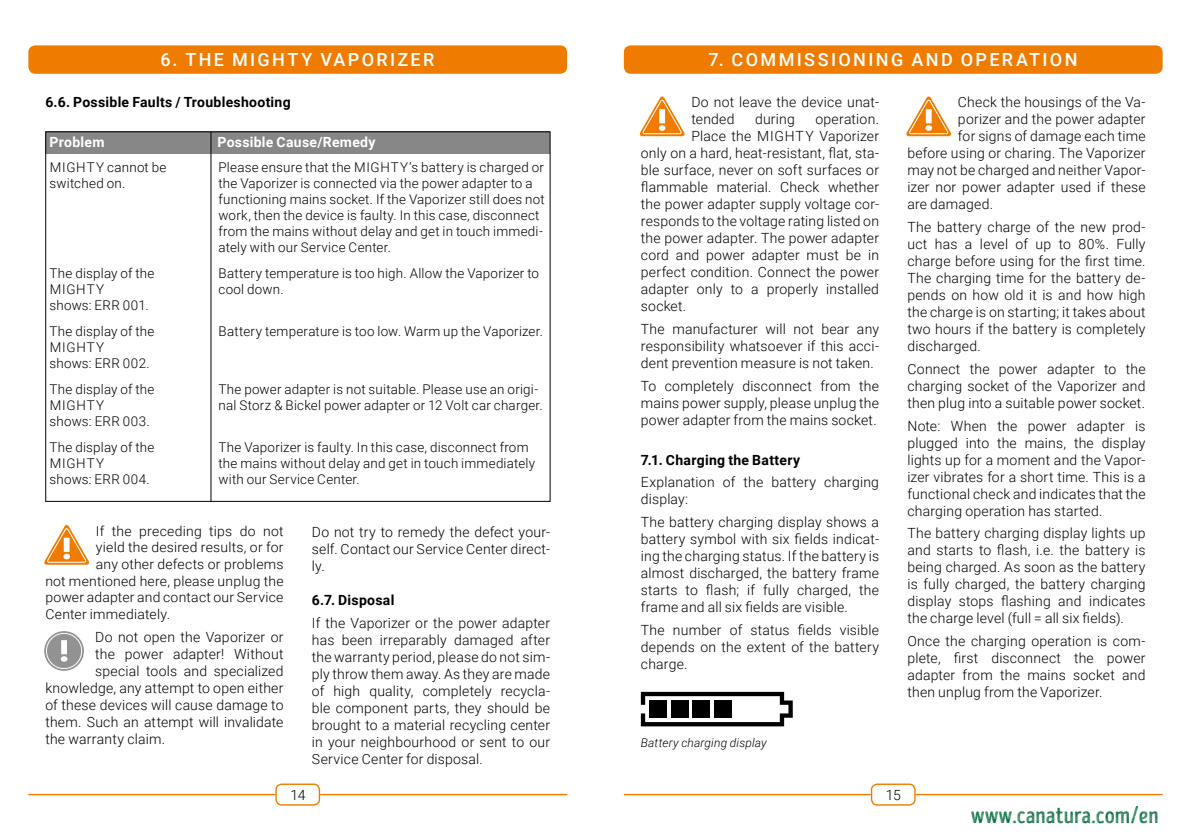
<style>
.page{position:relative;width:1191px;height:840px;background:#fff}
.page>*{position:absolute;margin:0;border:0;box-sizing:border-box;transform-origin:0 0}
.t1{font:24px "Intro Head B L Base";color:#076d3d}
.t2{font:500 18px "Roboto";letter-spacing:.13em;color:#fff}
.t3{font:300 14px/17px "Roboto";letter-spacing:.015em;color:#000;text-align:justify}
.t4{font:700 14px "Roboto";letter-spacing:.02em;color:#000}
.t5{font:700 14px "Roboto";letter-spacing:.02em;color:#fff}
.t6{font:300 13.6px "Roboto";letter-spacing:.015em;color:#000}
.t7{font:300 13.4px/16px "Roboto";letter-spacing:.015em;color:#000}
.t8{font:italic 300 12px "Roboto";letter-spacing:.01em;color:#000}
</style>
<div class="page">
<div style="left:275px;top:783px;width:45px;height:22px;border:1px solid #ef7c00;border-radius:6px"></div>
<hr style="left:28px;top:793px;width:247px;height:1px;background:#ef7c00">
<hr style="left:320px;top:793px;width:247px;height:1px;background:#ef7c00">
<div style="left:871px;top:783px;width:44px;height:22px;border:1px solid #ef7c00;border-radius:6px"></div>
<hr style="left:624px;top:793px;width:247px;height:1px;background:#ef7c00">
<hr style="left:915px;top:793px;width:247px;height:1px;background:#ef7c00">
<div style="left:45px;top:132px;width:505px;height:22px;background:#868786"></div>
<hr style="left:211px;top:132px;width:1px;height:369px;background:#000">
<svg style="left:44px;top:525px;width:45px;height:40px"></svg>
<svg style="left:44px;top:630px;width:40px;height:40px"></svg>
<svg style="left:61px;top:639px;width:6px;height:22px"></svg>
<div style="left:46px;top:632px;width:36px;height:36px;border:1px solid #fff;border-radius:50%"></div>
<div style="left:28px;top:45px;width:539px;height:29px;background:#ef7c00;border-radius:7px"></div>
<div style="left:624px;top:45px;width:538px;height:29px;background:#ef7c00;border-radius:7px"></div>
<svg style="left:639px;top:96px;width:45px;height:41px"></svg>
<svg style="left:906px;top:96px;width:45px;height:41px"></svg>
<svg style="left:641px;top:691px;width:151px;height:35px"></svg>
<p class="t2" style="left:160px;top:47px;width:275px">6. THE MIGHTY VAPORIZER</p>
<p class="t4" style="left:45px;top:92px;width:247px">6.6. Possible Faults / Troubleshooting</p>
<p class="t5" style="left:50px;top:132px;width:57px">Problem</p>
<p class="t5" style="left:217px;top:132px;width:160px">Possible Cause/Remedy</p>
<p class="t7" style="left:50px;top:158px;width:118px">MIGHTY cannot be switched on.</p>
<p class="t7" style="left:218px;top:158px;width:328px">Please ensure that the MIGHTY’s battery is charged or the Vaporizer is connected via the power adapter to a functioning mains socket. If the Vaporizer still does not work, then the device is faulty. In this case, disconnect from the mains without delay and get in touch immedi&shy;ately with our Service Center.</p>
<p class="t7" style="left:50px;top:264px;width:106px">The display of the<br>MIGHTY<br>shows: ERR 001.</p>
<p class="t7" style="left:218px;top:264px;width:322px">Battery temperature is too high. Allow the Vaporizer to cool down.</p>
<p class="t7" style="left:50px;top:323px;width:106px">The display of the<br>MIGHTY<br>shows: ERR 002.</p>
<p class="t7" style="left:218px;top:323px;width:326px">Battery temperature is too low. Warm up the Vaporizer.</p>
<p class="t7" style="left:50px;top:381px;width:106px">The display of the<br>MIGHTY<br>shows: ERR 003.</p>
<p class="t7" style="left:218px;top:381px;width:326px">The power adapter is not suitable. Please use an origi&shy;nal Storz &amp; Bickel power adapter or 12 Volt car charger.</p>
<p class="t7" style="left:50px;top:439px;width:106px">The display of the<br>MIGHTY<br>shows: ERR 004.</p>
<p class="t7" style="left:218px;top:439px;width:318px">The Vaporizer is faulty. In this case, disconnect from the mains without delay and get in touch immediately with our Service Center.</p>
<p class="t6" style="left:96px;top:521px;width:189px">If the preceding tips do not</p>
<p class="t6" style="left:96px;top:537px;width:189px">yield the desired results, or for</p>
<p class="t6" style="left:96px;top:554px;width:189px">any other defects or problems</p>
<p class="t6" style="left:45px;top:571px;width:240px">not mentioned here, please unplug the</p>
<p class="t6" style="left:45px;top:587px;width:240px">power adapter and contact our Service</p>
<p class="t6" style="left:45px;top:604px;width:126px">Center immediately.</p>
<p class="t3" style="left:95px;top:627px;width:190px">Do not open the Vaporizer or</p>
<p class="t3" style="left:95px;top:644px;width:190px">the power adapter! Without</p>
<p class="t3" style="left:95px;top:661px;width:190px">special tools and specialized</p>
<p class="t3" style="left:45px;top:678px;width:240px">knowledge, any attempt to open either</p>
<p class="t3" style="left:45px;top:695px;width:240px">of these devices will cause damage to</p>
<p class="t3" style="left:45px;top:712px;width:240px">them. Such an attempt will invalidate</p>
<p class="t3" style="left:45px;top:729px;width:121px">the warranty claim.</p>
<p class="t3" style="left:312px;top:523px;width:240px">Do not try to remedy the defect your&shy;self. Contact our Service Center direct&shy;ly.</p>
<p class="t4" style="left:312px;top:590px;width:84px">6.7. Disposal</p>
<p class="t3" style="left:312px;top:613px;width:240px">If the Vaporizer or the power adapter has been irreparably damaged after the warranty period, please do not sim&shy;ply throw them away. As they are made of high quality, completely recycla&shy;ble component parts, they should be brought to a material recycling center in your neighbourhood or sent to our Service Center for disposal.</p>
<p class="t2" style="left:708px;top:47px;width:370px">7. COMMISSIONING AND OPERATION</p>
<p class="t3" style="left:691px;top:93px;width:189px">Do not leave the device unat&shy;tended</p>
<p class="t3" style="left:958px;top:93px;width:189px">Check the housings of the Va-</p>
<p class="t3" style="left:958px;top:110px;width:189px">porizer and the power adapter</p>
<p class="t3" style="left:958px;top:127px;width:189px">for signs of damage each time</p>
<p class="t3" style="left:907px;top:144px;width:240px">before using or charing. The Vaporizer</p>
<p class="t3" style="left:907px;top:161px;width:240px">may not be charged and neither Vapor-</p>
<p class="t3" style="left:907px;top:178px;width:240px">izer nor power adapter used if these</p>
<p class="t3" style="left:907px;top:195px;width:87px">are damaged.</p>
<p class="t3" style="left:907px;top:218px;width:240px">The battery charge of the new prod&shy;uct has a level of up to 80%. Fully charge before using for the first time.<br>The charging time for the battery de&shy;pends on how old it is and how high the charge is on starting; it takes about two hours if the battery is completely discharged.</p>
<p class="t3" style="left:907px;top:359px;width:240px">Connect the power adapter to the charging socket of the Vaporizer and then plug into a suitable power socket.</p>
<p class="t3" style="left:907px;top:416px;width:240px">Note: When the power adapter is plugged into the mains, the display lights up for a moment and the Vapor&shy;izer vibrates for a short time. This is a functional check and indicates that the charging operation has started.</p>
<p class="t3" style="left:907px;top:524px;width:240px">The battery charging display lights up and starts to flash, i.e. the battery is being charged. As soon as the battery is fully charged, the battery charging display stops flashing and indicates the charge level (full = all six fields).</p>
<p class="t3" style="left:907px;top:631px;width:240px">Once the charging operation is com&shy;plete, first disconnect the power adapter from the mains socket and then unplug from the Vaporizer.</p>
<p class="t3" style="left:755px;top:110px;width:41px">during</p>
<p class="t3" style="left:815px;top:110px;width:65px">operation.</p>
<p class="t3" style="left:691px;top:127px;width:189px">Place the MIGHTY Vaporizer</p>
<p class="t3" style="left:641px;top:144px;width:240px">only on a hard, heat-resistant, flat, sta-</p>
<p class="t3" style="left:641px;top:161px;width:240px">ble surface, never on soft surfaces or</p>
<p class="t3" style="left:641px;top:178px;width:240px">flammable material. Check whether</p>
<p class="t3" style="left:641px;top:195px;width:240px">the power adapter supply voltage cor-</p>
<p class="t3" style="left:641px;top:212px;width:240px">responds to the voltage rating listed on</p>
<p class="t3" style="left:641px;top:229px;width:240px">the power adapter. The power adapter</p>
<p class="t3" style="left:641px;top:246px;width:240px">cord and power adapter must be in</p>
<p class="t3" style="left:641px;top:263px;width:240px">perfect condition. Connect the power</p>
<p class="t3" style="left:641px;top:280px;width:240px">adapter only to a properly installed</p>
<p class="t3" style="left:641px;top:297px;width:47px">socket.</p>
<p class="t3" style="left:641px;top:320px;width:240px">The manufacturer will not bear any responsibility whatsoever if this acci&shy;dent prevention measure is not taken.</p>
<p class="t3" style="left:641px;top:376px;width:240px">To completely disconnect from the mains power supply, please unplug the power adapter from the mains socket.</p>
<p class="t4" style="left:641px;top:449px;width:161px">7.1. Charging the Battery</p>
<p class="t3" style="left:641px;top:473px;width:240px">Explanation of the battery charging display:</p>
<p class="t3" style="left:641px;top:512px;width:240px">The battery charging display shows a battery symbol with six fields indicat&shy;ing the charging status. If the battery is almost discharged, the battery frame starts to flash; if fully charged, the frame and all six fields are visible.</p>
<p class="t3" style="left:641px;top:620px;width:240px">The number of status fields visible depends on the extent of the battery charge.</p>
<p class="t8" style="left:641px;top:734px;width:127px">Battery charging display</p>
<p class="t3" style="left:291px;top:785px;width:17px">14</p>
<p class="t3" style="left:886px;top:785px;width:16px">15</p>
<h1 class="t1" style="left:970px;top:800px;width:190px">www.canatura.com/en</h1>
</div>
